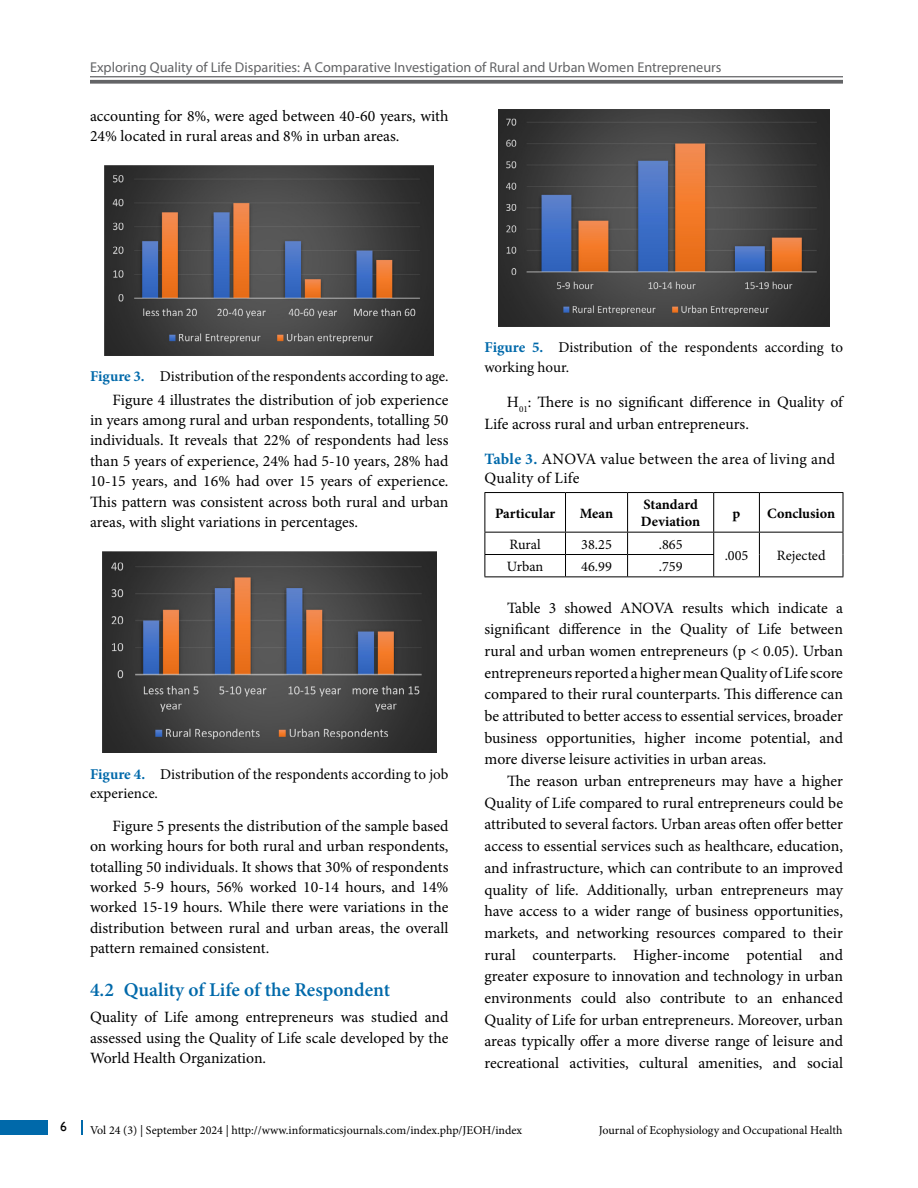
<style>
.page{position:relative;width:918px;height:1188px;background:#fff}
.page>*{position:absolute;margin:0;border:0;box-sizing:border-box;transform-origin:0 0}
.t1{font:600 19.5px "Minion Pro";color:#0069aa}
.t2{font:15.75px/21.8px "Minion Pro";color:#000;text-align:justify}
.t3{font:15.75px/18.8px "Minion Pro";letter-spacing:.02em;color:#000}
.t4{font:15px/19.5px "Minion Pro";letter-spacing:-.005em;color:#000}
.t5{font:14.25px "Myriad Pro";color:#636466}
.t6{font:700 14.25px/17.2px "Minion Pro";color:#000}
.t7{font:14.25px "Minion Pro";color:#000}
.t8{font:13.5px "Gill Sans";color:#000}
.t9{font:12px "Minion Pro";color:#000}
.s1{font-weight:700;color:#0069aa}
</style>
<div class="page">
<hr style="left:90px;top:76px;width:753px;height:1px;background:#636466">
<svg style="left:90px;top:80px;width:753px;height:4px;background:#717274"></svg>
<div style="left:0;top:1120px;width:47px;height:15px;background:#0069aa"></div>
<svg style="left:81px;top:1120px;width:1px;height:15px"></svg>
<img style="left:105px;top:165px;width:329px;height:191px">
<img style="left:103px;top:551px;width:333px;height:202px">
<img style="left:498px;top:110px;width:331px;height:216px">
<hr style="left:484px;top:492px;width:82px;height:1px;background:#000">
<hr style="left:566px;top:492px;width:62px;height:1px;background:#000">
<hr style="left:628px;top:492px;width:86px;height:1px;background:#000">
<hr style="left:714px;top:492px;width:45px;height:1px;background:#000">
<hr style="left:759px;top:492px;width:84px;height:1px;background:#000">
<hr style="left:484px;top:532px;width:82px;height:1px;background:#000">
<hr style="left:566px;top:532px;width:62px;height:1px;background:#000">
<hr style="left:628px;top:532px;width:86px;height:1px;background:#000">
<hr style="left:714px;top:532px;width:45px;height:1px;background:#000">
<hr style="left:759px;top:532px;width:84px;height:1px;background:#000">
<hr style="left:484px;top:554px;width:82px;height:1px;background:#000">
<hr style="left:566px;top:554px;width:62px;height:1px;background:#000">
<hr style="left:628px;top:554px;width:86px;height:1px;background:#000">
<hr style="left:484px;top:576px;width:82px;height:1px;background:#000">
<hr style="left:566px;top:576px;width:62px;height:1px;background:#000">
<hr style="left:628px;top:576px;width:86px;height:1px;background:#000">
<hr style="left:714px;top:576px;width:45px;height:1px;background:#000">
<hr style="left:759px;top:576px;width:84px;height:1px;background:#000">
<hr style="left:484px;top:493px;width:1px;height:39px;background:#000">
<svg style="left:484px;top:533px;width:1px;height:43px"></svg>
<hr style="left:565px;top:493px;width:1px;height:39px;background:#000">
<hr style="left:627px;top:493px;width:1px;height:39px;background:#000">
<hr style="left:713px;top:493px;width:1px;height:39px;background:#000">
<hr style="left:759px;top:493px;width:1px;height:39px;background:#000">
<hr style="left:843px;top:493px;width:1px;height:39px;background:#000">
<svg style="left:759px;top:533px;width:1px;height:43px"></svg>
<svg style="left:843px;top:533px;width:1px;height:43px"></svg>
<svg style="left:565px;top:533px;width:1px;height:43px"></svg>
<svg style="left:627px;top:533px;width:1px;height:43px"></svg>
<svg style="left:713px;top:533px;width:1px;height:43px"></svg>
<p class="t5" style="left:90px;top:58px;width:633px">Exploring Quality of Life Disparities: A Comparative Investigation of Rural and Urban Women Entrepreneurs</p>
<p class="t2" style="left:90px;top:106px;width:360px;line-height:20.4px">accounting for 8%, were aged between 40-60 years, with<br>24% located in rural areas and 8% in urban areas.</p>
<p class="t4" style="left:90px;top:367px;width:360px"><span class="s1">Figure 3.</span> Distribution of the respondents according to age.</p>
<p class="t2" style="left:90px;top:390px;width:360px;line-height:20.4px;text-indent:23px">Figure 4 illustrates the distribution of job experience in years among rural and urban respondents, totalling 50 individuals. It reveals that 22% of respondents had less than 5 years of experience, 24% had 5-10 years, 28% had 10-15 years, and 16% had over 15 years of experience.<br>This pattern was consistent across both rural and urban areas, with slight variations in percentages.</p>
<p class="t4" style="left:90px;top:764px;width:360px"><span class="s1">Figure 4.</span> Distribution of the respondents according to job experience.</p>
<p class="t2" style="left:90px;top:816px;width:360px;line-height:20.4px;text-indent:23px">Figure 5 presents the distribution of the sample based on working hours for both rural and urban respondents, totalling 50 individuals. It shows that 30% of respondents worked 5-9 hours, 56% worked 10-14 hours, and 14% worked 15-19 hours. While there were variations in the distribution between rural and urban areas, the overall pattern remained consistent.</p>
<p class="t1" style="left:90px;top:976px;width:302px">4.2 Quality of Life of the Respondent</p>
<p class="t2" style="left:90px;top:1007px;width:360px;line-height:20.4px">Quality of Life among entrepreneurs was studied and assessed using the Quality of Life scale developed by the World Health Organization.</p>
<p class="t4" style="left:484px;top:338px;width:360px"><span class="s1">Figure 5.</span> Distribution of the respondents according to working hour.</p>
<p class="t2" style="left:485px;top:391px;width:360px;text-indent:22px">H<sub>01</sub>: There is no significant difference in Quality of<br>Life across rural and urban entrepreneurs.</p>
<p class="t3" style="left:484px;top:450px;width:352px"><span class="s1">Table 3.</span> ANOVA value between the area of living and<br>Quality of Life</p>
<p class="t6" style="left:495px;top:504px;width:62px">Particular</p>
<p class="t6" style="left:580px;top:504px;width:35px">Mean</p>
<p class="t6" style="left:641px;top:496px;width:61px">Standard<br>Deviation</p>
<p class="t6" style="left:733px;top:504px;width:9px">p</p>
<p class="t6" style="left:767px;top:504px;width:70px">Conclusion</p>
<p class="t7" style="left:510px;top:534px;width:33px">Rural</p>
<p class="t7" style="left:581px;top:534px;width:32px">38.25</p>
<p class="t7" style="left:659px;top:534px;width:25px">.865</p>
<p class="t7" style="left:507px;top:557px;width:38px">Urban</p>
<p class="t7" style="left:581px;top:557px;width:32px">46.99</p>
<p class="t7" style="left:659px;top:557px;width:25px">.759</p>
<p class="t7" style="left:725px;top:546px;width:25px">.005</p>
<p class="t7" style="left:777px;top:546px;width:50px">Rejected</p>
<p class="t2" style="left:485px;top:597px;width:360px;text-indent:23px">Table 3 showed ANOVA results which indicate a significant difference in the Quality of Life between rural and urban women entrepreneurs (p &lt; 0.05). Urban entrepreneurs reported a higher mean Quality of Life score compared to their rural counterparts. This difference can be attributed to better access to essential services, broader business opportunities, higher income potential, and more diverse leisure activities in urban areas.</p>
<p class="t2" style="left:485px;top:770px;width:360px;text-indent:23px">The reason urban entrepreneurs may have a higher Quality of Life compared to rural entrepreneurs could be attributed to several factors. Urban areas often offer better access to essential services such as healthcare, education, and infrastructure, which can contribute to an improved quality of life. Additionally, urban entrepreneurs may have access to a wider range of business opportunities, markets, and networking resources compared to their rural counterparts. Higher-income potential and greater exposure to innovation and technology in urban environments could also contribute to an enhanced Quality of Life for urban entrepreneurs. Moreover, urban areas typically offer a more diverse range of leisure and recreational activities, cultural amenities, and social</p>
<p class="t8" style="left:60px;top:1118px;width:8px">6</p>
<p class="t9" style="left:90px;top:1123px;width:434px">Vol 24 (3) | September 2024 | http://www.informaticsjournals.com/index.php/JEOH/index</p>
<p class="t9" style="left:599px;top:1123px;width:245px">Journal of Ecophysiology and Occupational Health</p>
</div>
